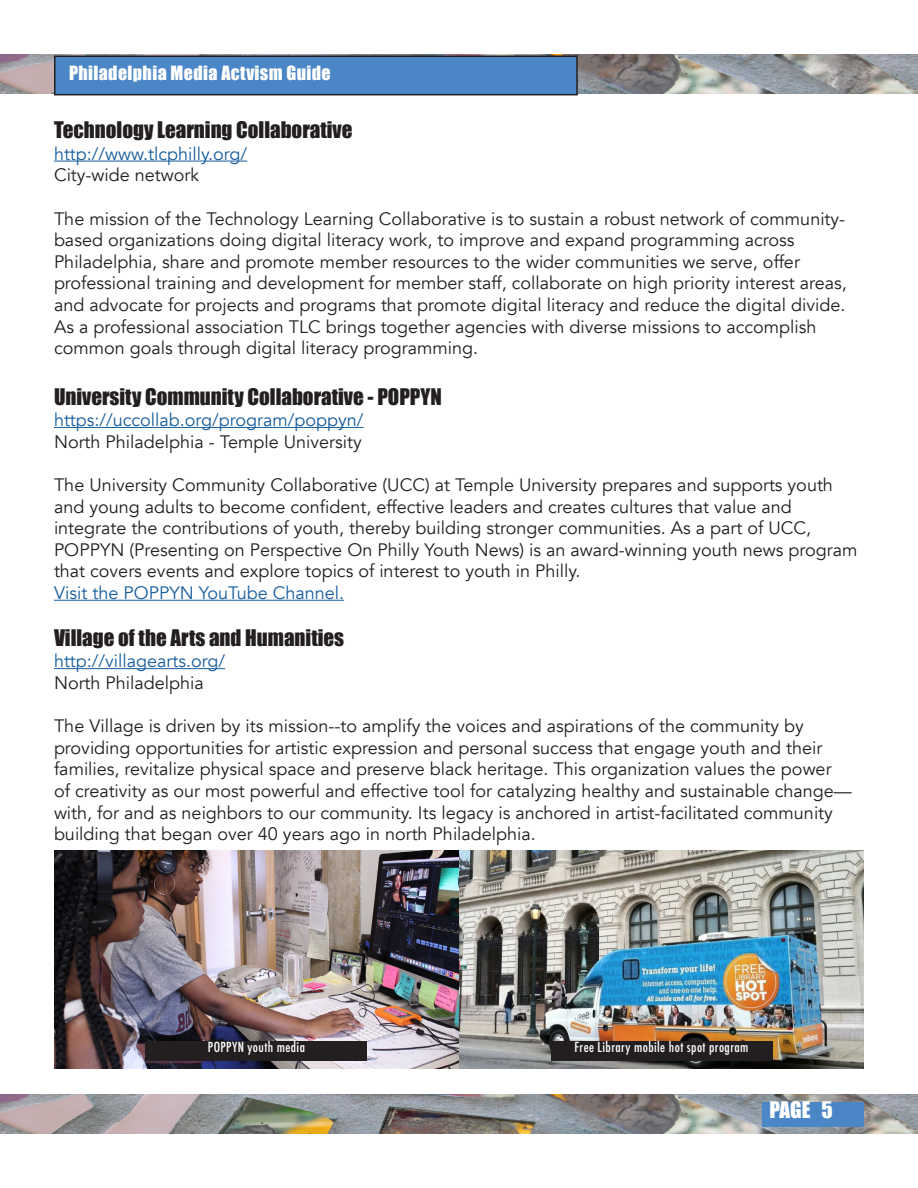
<style>
.page{position:relative;width:918px;height:1188px;background:#fff}
.page>*{position:absolute;margin:0;border:0;box-sizing:border-box;transform-origin:0 0}
.t1{font:21px "Impact";color:#231f20}
.t2{font:21px "Impact";color:#fff}
.t3{font:18px/21.6px "Avenir";color:#231f20}
.t4{font:18px "Avenir";color:#175d9e}
.t5{font:18px "Impact";letter-spacing:.02em;color:#fff}
.t6{font:500 condensed 13.5px "Futura";letter-spacing:.03em;color:#fff}
</style>
<div class="page">
<img style="left:0;top:1094px;width:918px;height:40px">
<img style="left:0;top:54px;width:918px;height:40px">
<hr style="left:54px;top:161px;width:193px;height:1px;background:#175d9e">
<hr style="left:54px;top:427px;width:310px;height:1px;background:#175d9e">
<hr style="left:54px;top:600px;width:290px;height:1px;background:#175d9e">
<hr style="left:54px;top:668px;width:171px;height:1px;background:#175d9e">
<div style="left:763px;top:1102px;width:101px;height:24px;background:#4b86c6"></div>
<div style="left:55px;top:56px;width:522px;height:39px;background:#4b86c6"></div>
<div style="left:54px;top:56px;width:524px;height:39px;border:2px solid #231f20"></div>
<img style="left:54px;top:850px;width:810px;height:219px">
<div style="left:146px;top:1041px;width:221px;height:19px;background:#231f20"></div>
<div style="left:551px;top:1041px;width:221px;height:19px;background:#231f20"></div>
<p class="t5" style="left:69px;top:59px;width:263px">Philadelphia Media Actvism Guide</p>
<p class="t1" style="left:54px;top:114px;width:300px">Technology Learning Collaborative</p>
<p class="t4" style="left:54px;top:143px;width:195px">http://www.tlcphilly.org/</p>
<p class="t3" style="left:54px;top:165px;width:147px">City-wide network</p>
<p class="t3" style="left:54px;top:208px;width:794px">The mission of the Technology Learning Collaborative is to sustain a robust network of community&shy;based organizations doing digital literacy work, to improve and expand programming across Philadelphia, share and promote member resources to the wider communities we serve, offer professional training and development for member staff, collaborate on high priority interest areas, and advocate for projects and programs that promote digital literacy and reduce the digital divide.<br>As a professional association TLC brings together agencies with diverse missions to accomplish common goals through digital literacy programming.</p>
<p class="t1" style="left:54px;top:380px;width:389px">University Community Collaborative - POPPYN</p>
<p class="t4" style="left:54px;top:409px;width:311px">https://uccollab.org/program/poppyn/</p>
<p class="t3" style="left:54px;top:431px;width:309px">North Philadelphia - Temple University</p>
<p class="t3" style="left:54px;top:474px;width:805px">The University Community Collaborative (UCC) at Temple University prepares and supports youth and young adults to become confident, effective leaders and creates cultures that value and integrate the contributions of youth, thereby building stronger communities. As a part of UCC, POPPYN (Presenting on Perspective On Philly Youth News) is an award-winning youth news program that covers events and explore topics of interest to youth in Philly.</p>
<p class="t4" style="left:54px;top:582px;width:292px">Visit the POPPYN YouTube Channel.</p>
<p class="t1" style="left:54px;top:621px;width:292px">Village of the Arts and Humanities</p>
<p class="t4" style="left:54px;top:650px;width:173px">http://villagearts.org/</p>
<p class="t3" style="left:54px;top:672px;width:151px">North Philadelphia</p>
<p class="t3" style="left:54px;top:715px;width:799px">The Village is driven by its mission--to amplify the voices and aspirations of the community by providing opportunities for artistic expression and personal success that engage youth and their families, revitalize physical space and preserve black heritage. This organization values the power of creativity as our most powerful and effective tool for catalyzing healthy and sustainable change— with, for and as neighbors to our community. Its legacy is anchored in artist-facilitated community building that began over 40 years ago in north Philadelphia.</p>
<p class="t6" style="left:208px;top:1039px;width:99px">POPPYN youth media</p>
<p class="t6" style="left:575px;top:1039px;width:175px">Free Library mobile hot spot program</p>
<p class="t2" style="left:770px;top:1094px;width:65px">PAGE 5</p>
</div>
